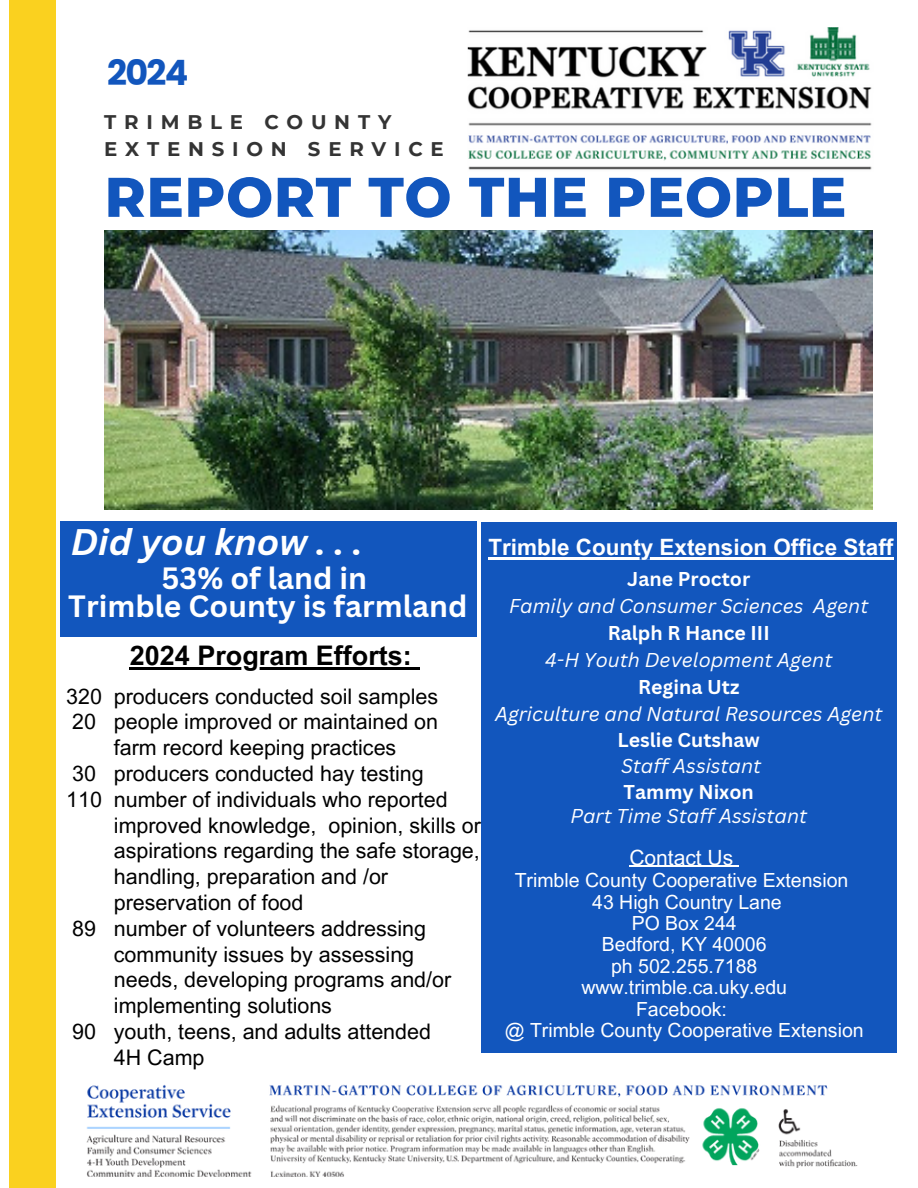
<style>
.page{position:relative;width:918px;height:1188px;background:#fff}
.page>*{position:absolute;margin:0;border:0;box-sizing:border-box;transform-origin:0 0}
.t1{font:800 55.8px "Montserrat";letter-spacing:.01em;color:#1256bd}
.t2{font:italic 700 36px "Canva Sans";color:#fff}
.t3{font:700 34.95px "Poppins";color:#1256bd}
.t4{font:700 30px/28.2px "Canva Sans";color:#fff;text-align:center}
.t5{font:700 27px "Arial MT Pro";color:#000}
.t6{font:700 22.5px "Arial MT Pro";color:#fff}
.t7{font:21.45px "Arial MT Pro";color:#000}
.t8{font:21px "Arial MT Pro";color:#fff}
.t9{font:700 19.65px/27.5px "Montserrat";letter-spacing:.395em;color:#343434}
.t10{font:19.5px "Arial MT Pro";color:#fff}
.t11{font:italic 19.5px "Canva Sans";color:#fff}
.t12{font:700 19.5px "Canva Sans";color:#fff}
</style>
<div class="page">
<div style="left:10px;top:0;width:46px;height:1188px;background:#fad11f"></div>
<img style="left:104px;top:231px;width:768px;height:278px">
<div style="left:481px;top:522px;width:416px;height:530px;background:#1256bd"></div>
<img style="left:468px;top:28px;width:404px;height:142px">
<img style="left:86px;top:1084px;width:772px;height:92px">
<div style="left:60px;top:522px;width:417px;height:115px;background:#1256bd"></div>
<hr style="left:488px;top:557px;width:405px;height:2px;background:#fff">
<hr style="left:629px;top:866px;width:104px;height:1px;background:#fff">
<hr style="left:130px;top:667px;width:282px;height:3px;background:#000">
<svg style="left:412px;top:667px;width:7px;height:3px"></svg>
<h1 class="t3" style="left:107px;top:49px;width:83px">2024</h1>
<p class="t9" style="left:104px;top:108px;width:341px">TRIMBLE COUNTY<br>EXTENSION SERVICE</p>
<h2 class="t1" style="left:105px;top:163px;width:743px">REPORT TO THE PEOPLE</h2>
<p class="t2" style="left:71px;top:517px;width:293px">Did you know . . .</p>
<p class="t4" style="left:68px;top:563px;width:401px">53% of land in<br>Trimble County is farmland</p>
<p class="t6" style="left:488px;top:538px;width:407px">Trimble County Extension Office Staff</p>
<h3 class="t12" style="left:627px;top:565px;width:125px">Jane Proctor</h3>
<h6 class="t11" style="left:509px;top:592px;width:361px">Family and Consumer Sciences Agent</h6>
<p class="t12" style="left:608px;top:619px;width:163px">Ralph R Hance III</p>
<p class="t11" style="left:545px;top:646px;width:289px">4-H Youth Development Agent</p>
<p class="t12" style="left:638px;top:673px;width:103px">Regina Utz</p>
<p class="t11" style="left:495px;top:700px;width:389px">Agriculture and Natural Resources Agent</p>
<p class="t12" style="left:618px;top:726px;width:144px">Leslie Cutshaw</p>
<p class="t11" style="left:621px;top:752px;width:142px">Staff Assistant</p>
<p class="t12" style="left:624px;top:778px;width:132px">Tammy Nixon</p>
<p class="t11" style="left:570px;top:803px;width:238px">Part Time Staff Assistant</p>
<p class="t8" style="left:629px;top:850px;width:105px">Contact Us</p>
<p class="t10" style="left:515px;top:873px;width:335px">Trimble County Cooperative Extension</p>
<p class="t10" style="left:592px;top:894px;width:191px">43 High Country Lane</p>
<p class="t10" style="left:632px;top:916px;width:107px">PO Box 244</p>
<p class="t10" style="left:602px;top:937px;width:166px">Bedford, KY 40006</p>
<p class="t10" style="left:611px;top:959px;width:148px">ph 502.255.7188</p>
<p class="t10" style="left:581px;top:980px;width:207px">www.trimble.ca.uky.edu</p>
<p class="t10" style="left:636px;top:1001px;width:93px">Facebook:</p>
<p class="t10" style="left:505px;top:1023px;width:360px">@ Trimble County Cooperative Extension</p>
<p class="t5" style="left:130px;top:646px;width:284px">2024 Program Efforts:</p>
<p class="t7" style="left:66px;top:688px;width:373px">320 producers conducted soil samples</p>
<h4 class="t7" style="left:72px;top:714px;width:367px">20 people improved or maintained on</h4>
<h5 class="t7" style="left:114px;top:740px;width:284px">farm record keeping practices</h5>
<p class="t7" style="left:72px;top:765px;width:353px">30 producers conducted hay testing</p>
<p class="t7" style="left:66px;top:791px;width:383px">110 number of individuals who reported</p>
<p class="t7" style="left:114px;top:817px;width:369px">improved knowledge, opinion, skills or</p>
<p class="t7" style="left:114px;top:843px;width:367px">aspirations regarding the safe storage,</p>
<p class="t7" style="left:114px;top:869px;width:276px">handling, preparation and /or</p>
<p class="t7" style="left:114px;top:894px;width:191px">preservation of food</p>
<p class="t7" style="left:72px;top:920px;width:355px">89 number of volunteers addressing</p>
<p class="t7" style="left:114px;top:946px;width:302px">community issues by assessing</p>
<p class="t7" style="left:114px;top:972px;width:339px">needs, developing programs and/or</p>
<p class="t7" style="left:114px;top:998px;width:220px">implementing solutions</p>
<p class="t7" style="left:72px;top:1023px;width:360px">90 youth, teens, and adults attended</p>
<p class="t7" style="left:114px;top:1049px;width:92px">4H Camp</p>
</div>
